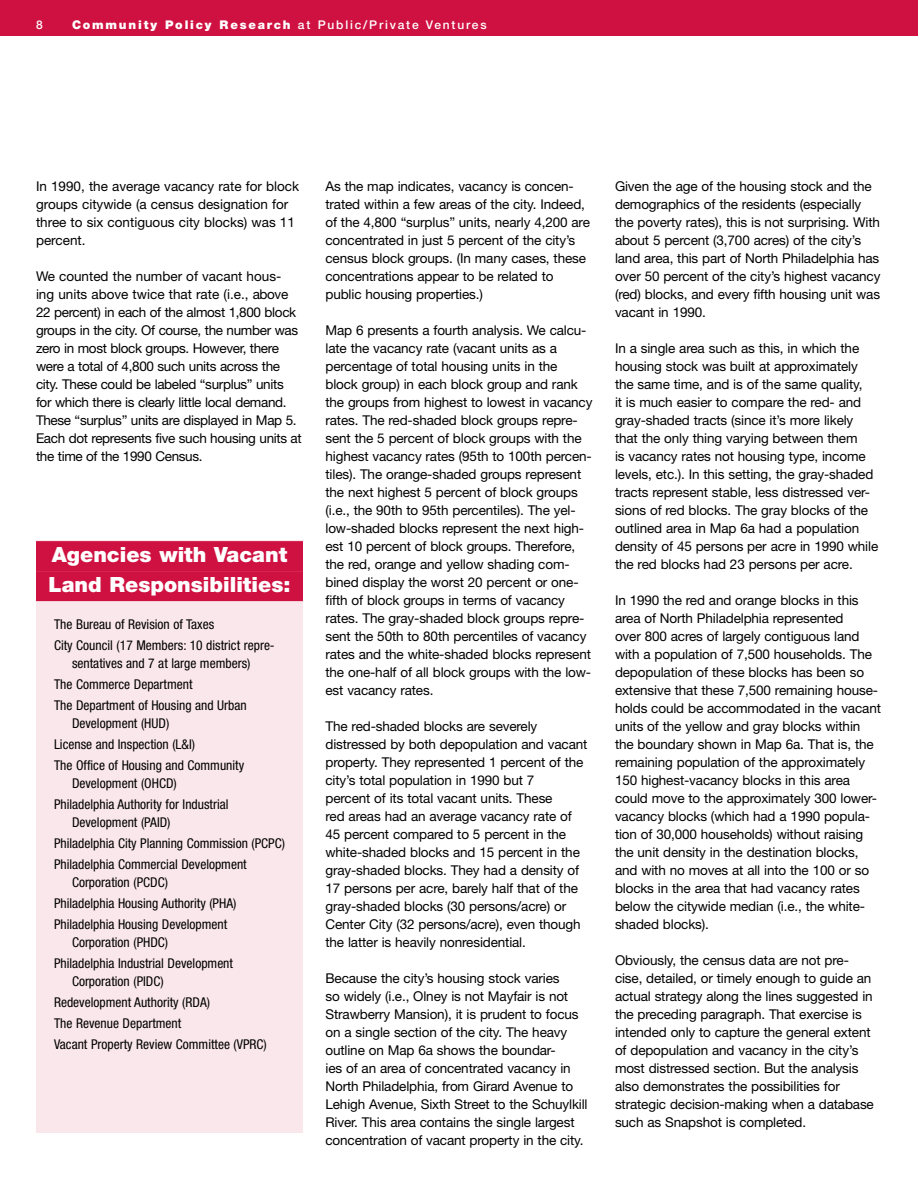
<style>
.page{position:relative;width:918px;height:1188px;background:#fff}
.page>*{position:absolute;margin:0;border:0;box-sizing:border-box;transform-origin:0 0}
.t1{font:900 21px/30px "Helvetica Neue";color:#fff}
.t2{font:13.5px/18px "Helvetica Neue";letter-spacing:-.01em;color:#000}
.t3{font:condensed 13.5px/21px "Helvetica Neue";color:#000}
.t4{font:500 12px "Helvetica Neue";letter-spacing:.15em;color:#fff}
.s1{font-weight:900}
</style>
<div class="page">
<div style="left:0;top:0;width:918px;height:36px;background:#ce1141"></div>
<div style="left:36px;top:540px;width:267px;height:593px;background:#fae7ec"></div>
<div style="left:36px;top:541px;width:267px;height:30px;background:#ce1141"></div>
<div style="left:36px;top:571px;width:267px;height:30px;background:#ce1141"></div>
<p class="t4" style="left:72px;top:17px;width:416px"><span class="s1">Community Policy Research</span> at Public/Private Ventures</p>
<p class="t2" style="left:36px;top:177px;width:265px">In 1990, the average vacancy rate for block groups citywide (a census designation for three to six contiguous city blocks) was 11 percent.</p>
<p class="t2" style="left:36px;top:267px;width:267px">We counted the number of vacant hous&shy;ing units above twice that rate (i.e., above 22 percent) in each of the almost 1,800 block groups in the city. Of course, the number was zero in most block groups. However, there were a total of 4,800 such units across the city. These could be labeled “surplus” units for which there is clearly little local demand.<br>These “surplus” units are displayed in Map 5.<br>Each dot represents five such housing units at the time of the 1990 Census.</p>
<h1 class="t1" style="left:49px;top:540px;width:243px">Agencies with Vacant<br>Land Responsibilities:</h1>
<p class="t3" style="left:54px;top:613px;width:222px">The Bureau of Revision of Taxes<br>City Council (17 Members: 10 district repre-</p>
<p class="t3" style="left:54px;top:652px;width:198px;text-indent:18px">sentatives and 7 at large members)<br>The Commerce Department<br>The Department of Housing and Urban</p>
<p class="t3" style="left:54px;top:712px;width:192px;text-indent:18px">Development (HUD)<br>License and Inspection (L&amp;I)<br>The Office of Housing and Community</p>
<p class="t3" style="left:54px;top:772px;width:176px;text-indent:18px">Development (OHCD)<br>Philadelphia Authority for Industrial</p>
<p class="t3" style="left:54px;top:811px;width:233px;text-indent:18px">Development (PAID)<br>Philadelphia City Planning Commission (PCPC)<br>Philadelphia Commercial Development</p>
<p class="t3" style="left:54px;top:871px;width:184px;text-indent:18px">Corporation (PCDC)<br>Philadelphia Housing Authority (PHA)<br>Philadelphia Housing Development</p>
<p class="t3" style="left:54px;top:931px;width:181px;text-indent:18px">Corporation (PHDC)<br>Philadelphia Industrial Development</p>
<p class="t3" style="left:54px;top:970px;width:214px;text-indent:18px">Corporation (PIDC)<br>Redevelopment Authority (RDA)<br>The Revenue Department<br>Vacant Property Review Committee (VPRC)</p>
<p class="t2" style="left:326px;top:177px;width:266px">As the map indicates, vacancy is concen&shy;trated within a few areas of the city. Indeed, of the 4,800 “surplus” units, nearly 4,200 are concentrated in just 5 percent of the city’s census block groups. (In many cases, these concentrations appear to be related to public housing properties.)</p>
<p class="t2" style="left:326px;top:321px;width:269px">Map 6 presents a fourth analysis. We calcu&shy;late the vacancy rate (vacant units as a percentage of total housing units in the block group) in each block group and rank the groups from highest to lowest in vacancy rates. The red-shaded block groups repre&shy;sent the 5 percent of block groups with the highest vacancy rates (95th to 100th percen&shy;tiles). The orange-shaded groups represent the next highest 5 percent of block groups (i.e., the 90th to 95th percentiles). The yel&shy;low-shaded blocks represent the next high&shy;est 10 percent of block groups. Therefore, the red, orange and yellow shading com&shy;bined display the worst 20 percent or one&shy;fifth of block groups in terms of vacancy rates. The gray-shaded block groups repre&shy;sent the 50th to 80th percentiles of vacancy rates and the white-shaded blocks represent the one-half of all block groups with the low&shy;est vacancy rates.</p>
<p class="t2" style="left:326px;top:717px;width:263px">The red-shaded blocks are severely distressed by both depopulation and vacant property. They represented 1 percent of the city’s total population in 1990 but 7<br>percent of its total vacant units. These<br>red areas had an average vacancy rate of 45 percent compared to 5 percent in the white-shaded blocks and 15 percent in the gray-shaded blocks. They had a density of 17 persons per acre, barely half that of the gray-shaded blocks (30 persons/acre) or Center City (32 persons/acre), even though the latter is heavily nonresidential.</p>
<p class="t2" style="left:326px;top:969px;width:264px">Because the city’s housing stock varies<br>so widely (i.e., Olney is not Mayfair is not Strawberry Mansion), it is prudent to focus on a single section of the city. The heavy outline on Map 6a shows the boundar-<br>ies of an area of concentrated vacancy in North Philadelphia, from Girard Avenue to Lehigh Avenue, Sixth Street to the Schuylkill River. This area contains the single largest concentration of vacant property in the city.</p>
<p class="t2" style="left:615px;top:177px;width:267px">Given the age of the housing stock and the demographics of the residents (especially the poverty rates), this is not surprising. With about 5 percent (3,700 acres) of the city’s land area, this part of North Philadelphia has over 50 percent of the city’s highest vacancy (red) blocks, and every fifth housing unit was vacant in 1990.</p>
<p class="t2" style="left:615px;top:339px;width:265px">In a single area such as this, in which the housing stock was built at approximately the same time, and is of the same quality,<br>it is much easier to compare the red- and gray-shaded tracts (since it’s more likely that the only thing varying between them<br>is vacancy rates not housing type, income levels, etc.). In this setting, the gray-shaded tracts represent stable, less distressed ver&shy;sions of red blocks. The gray blocks of the outlined area in Map 6a had a population density of 45 persons per acre in 1990 while the red blocks had 23 persons per acre.</p>
<p class="t2" style="left:615px;top:591px;width:267px">In 1990 the red and orange blocks in this area of North Philadelphia represented<br>over 800 acres of largely contiguous land with a population of 7,500 households. The depopulation of these blocks has been so extensive that these 7,500 remaining house&shy;holds could be accommodated in the vacant units of the yellow and gray blocks within the boundary shown in Map 6a. That is, the remaining population of the approximately 150 highest-vacancy blocks in this area could move to the approximately 300 lower&shy;vacancy blocks (which had a 1990 popula&shy;tion of 30,000 households) without raising the unit density in the destination blocks, and with no moves at all into the 100 or so blocks in the area that had vacancy rates below the citywide median (i.e., the white&shy;shaded blocks).</p>
<p class="t2" style="left:615px;top:951px;width:260px">Obviously, the census data are not pre&shy;cise, detailed, or timely enough to guide an actual strategy along the lines suggested in the preceding paragraph. That exercise is intended only to capture the general extent of depopulation and vacancy in the city’s most distressed section. But the analysis also demonstrates the possibilities for strategic decision-making when a database such as Snapshot is completed.</p>
</div>
